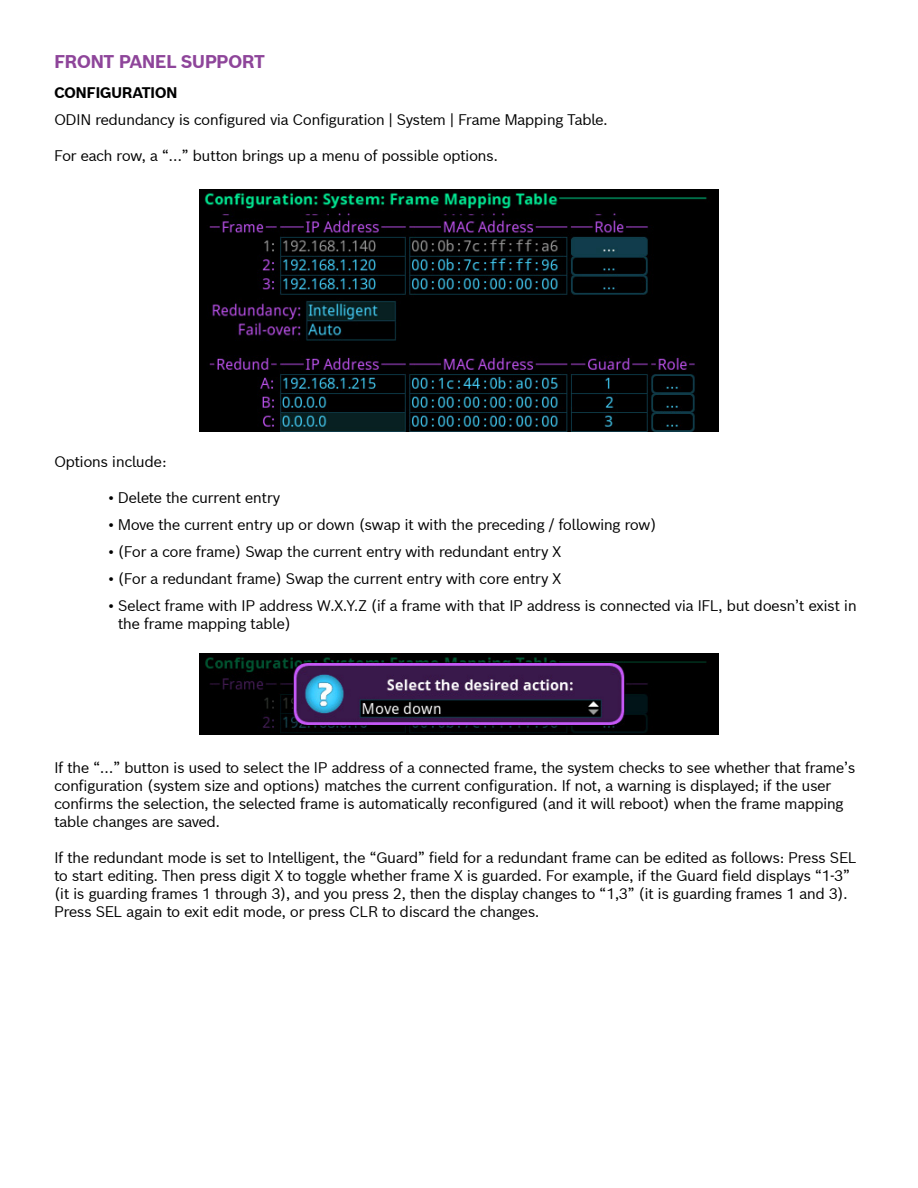
<style>
.page{position:relative;width:918px;height:1188px;background:#fff}
.page>*{position:absolute;margin:0;border:0;box-sizing:border-box;transform-origin:0 0}
.t1{font:700 18px "Bosch Sans";letter-spacing:-.04em;color:#8e459a}
.t2{font:15px/18px "Bosch Sans";letter-spacing:-.04em;color:#000}
.t3{font:700 15px "Bosch Sans";letter-spacing:-.04em;color:#000}
</style>
<div class="page">
<img style="left:200px;top:189px;width:518px;height:242px">
<img style="left:200px;top:654px;width:518px;height:81px">
<p class="t1" style="left:54px;top:50px;width:212px">FRONT PANEL SUPPORT</p>
<p class="t3" style="left:54px;top:83px;width:125px">CONFIGURATION</p>
<p class="t2" style="left:54px;top:110px;width:555px">ODIN redundancy is configured via Configuration | System | Frame Mapping Table.</p>
<p class="t2" style="left:54px;top:146px;width:446px">For each row, a “…” button brings up a menu of possible options.</p>
<p class="t2" style="left:54px;top:452px;width:114px">Options include:</p>
<p class="t2" style="left:108px;top:488px;width:174px">• Delete the current entry</p>
<p class="t2" style="left:108px;top:515px;width:550px">• Move the current entry up or down (swap it with the preceding / following row)</p>
<p class="t2" style="left:108px;top:542px;width:455px">• (For a core frame) Swap the current entry with redundant entry X</p>
<p class="t2" style="left:108px;top:569px;width:455px">• (For a redundant frame) Swap the current entry with core entry X</p>
<p class="t2" style="left:118px;top:596px;width:741px;text-indent:-10px">• Select frame with IP address W.X.Y.Z (if a frame with that IP address is connected via IFL, but doesn’t exist in the frame mapping table)</p>
<p class="t2" style="left:54px;top:758px;width:803px">If the “…” button is used to select the IP address of a connected frame, the system checks to see whether that frame’s configuration (system size and options) matches the current configuration. If not, a warning is displayed; if the user confirms the selection, the selected frame is automatically reconfigured (and it will reboot) when the frame mapping table changes are saved.</p>
<p class="t2" style="left:54px;top:848px;width:804px">If the redundant mode is set to Intelligent, the “Guard” field for a redundant frame can be edited as follows: Press SEL to start editing. Then press digit X to toggle whether frame X is guarded. For example, if the Guard field displays “1-3” (it is guarding frames 1 through 3), and you press 2, then the display changes to “1,3” (it is guarding frames 1 and 3).<br>Press SEL again to exit edit mode, or press CLR to discard the changes.</p>
</div>
